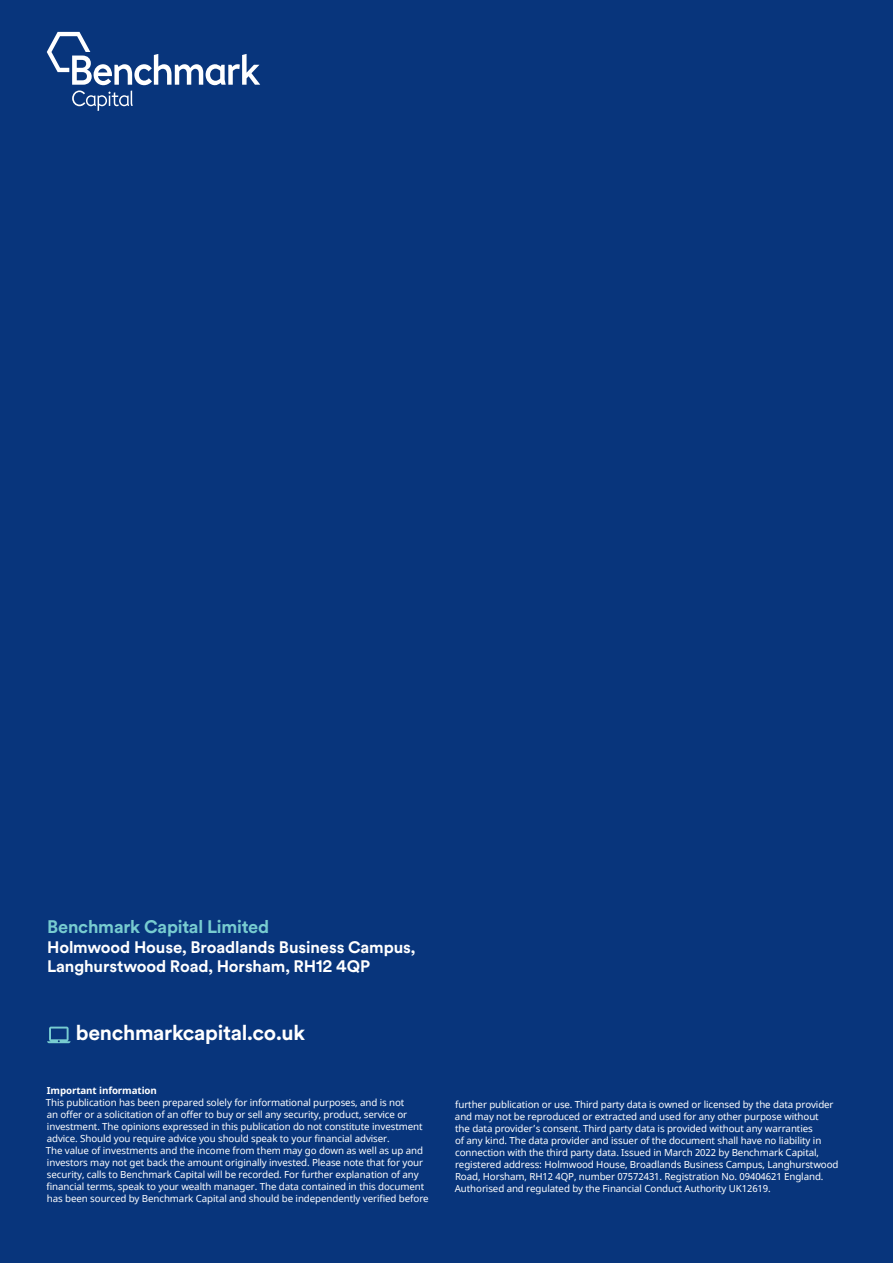
<style>
.page{position:relative;width:893px;height:1263px;background:#08357c}
.page>*{position:absolute;margin:0;border:0;box-sizing:border-box;transform-origin:0 0}
.t1{font:700 21px "Schroders Circular";letter-spacing:-.015em;color:#fff}
._11_13_Bold_White{font:700 18px "Schroders Circular";letter-spacing:-.01em;color:#77ccd0}
._11_13_Bold_White-2{font:700 16.5px "Schroders Circular";letter-spacing:-.005em;color:#fff}
._6_5_8_Legal_Disclai{font:9.75px/12px "Noto Sans";letter-spacing:-.01em;color:#fff}
.s1{font-weight:700}
</style>
<div class="page">
<svg style="left:47px;top:1026px;width:24px;height:17px"></svg>
<svg style="left:47px;top:32px;width:213px;height:79px"></svg>
<p class="_11_13_Bold_White" style="left:47px;top:914px;width:224px">Benchmark Capital Limited</p>
<p class="_11_13_Bold_White-2" style="left:47px;top:935px;width:370px">Holmwood House, Broadlands Business Campus,</p>
<p class="_11_13_Bold_White-2" style="left:47px;top:955px;width:325px">Langhurstwood Road, Horsham, RH12 4QP</p>
<p class="t1" style="left:76px;top:1018px;width:231px">benchmarkcapital.co.uk</p>
<p class="_6_5_8_Legal_Disclai" style="left:46px;top:1084px;width:384px"><span class="s1">Important information<br></span>This publication has been prepared solely for informational purposes, and is not<br>an offer or a solicitation of an offer to buy or sell any security, product, service or investment. The opinions expressed in this publication do not constitute investment advice. Should you require advice you should speak to your financial adviser.<br>The value of investments and the income from them may go down as well as up and investors may not get back the amount originally invested. Please note that for your security, calls to Benchmark Capital will be recorded. For further explanation of any financial terms, speak to your wealth manager. The data contained in this document has been sourced by Benchmark Capital and should be independently verified before</p>
<p class="_6_5_8_Legal_Disclai" style="left:455px;top:1098px;width:385px">further publication or use. Third party data is owned or licensed by the data provider and may not be reproduced or extracted and used for any other purpose without<br>the data provider’s consent. Third party data is provided without any warranties<br>of any kind. The data provider and issuer of the document shall have no liability in connection with the third party data. Issued in March 2022 by Benchmark Capital, registered address: Holmwood House, Broadlands Business Campus, Langhurstwood Road, Horsham, RH12 4QP, number 07572431. Registration No. 09404621 England.<br>Authorised and regulated by the Financial Conduct Authority UK12619.</p>
</div>
